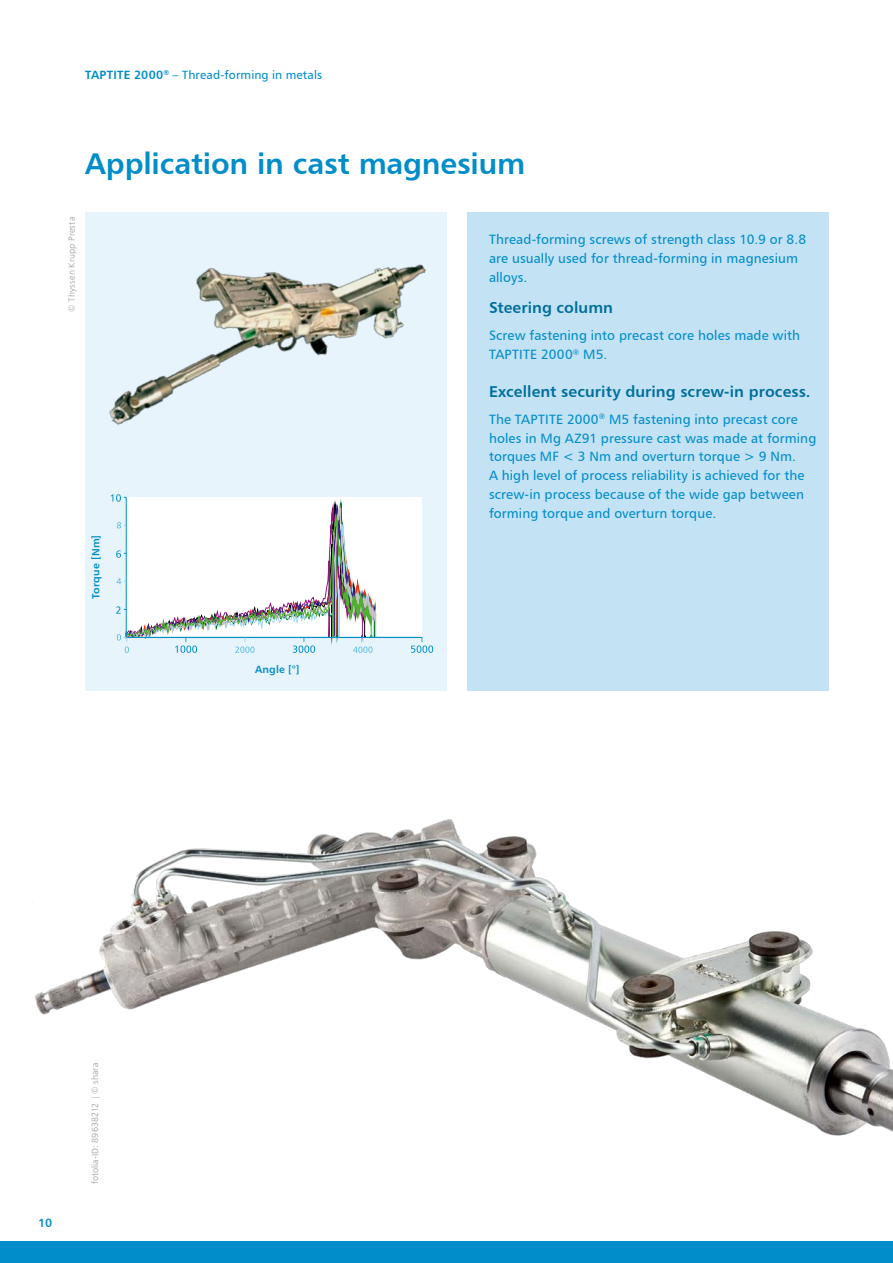
<style>
.page{position:relative;width:893px;height:1263px;background:#fff}
.page>*{position:absolute;margin:0;border:0;box-sizing:border-box;transform-origin:0 0}
.t1{font:30px "Humanist 777 BT Bold B";letter-spacing:-.005em;color:#008dca}
.t2{font:15.75px "Humanist 777 BT Bold B";letter-spacing:.005em;color:#006f9d}
.t3{font:13.5px/18.8px "Humanist 777 BT Roman B";letter-spacing:.005em;color:#008dca}
.t4{font:12px "Humanist 777 BT Roman B";letter-spacing:.015em;color:#008dca}
.t5{font:12px "Humanist 777 BT Bold B";color:#008dca}
.t6{font:10.5px "Humanist 777 BT Bold B";letter-spacing:.02em;color:#008dca}
.t7{font:9px "Humanist 777 BT Light B";letter-spacing:.01em;color:#9c9d9d}
.t8{font:9px "Humanist 777 BT Light B";letter-spacing:.03em;color:#9c9d9d}
.s1{font-family:"Humanist 777 BT Bold B"}
</style>
<div class="page">
<div style="left:0;top:1242px;width:893px;height:21px;background:#008dca"></div>
<div style="left:85px;top:213px;width:361px;height:478px;background:#e7f4fb"></div>
<div style="left:126px;top:497px;width:296px;height:140px;background:#fff"></div>
<div style="left:468px;top:213px;width:361px;height:478px;background:#c3e2f4"></div>
<img style="left:108px;top:264px;width:318px;height:162px">
<img style="left:35px;top:820px;width:858px;height:316px">
<svg style="left:372px;top:820px;width:4px;height:316px"></svg>
<svg style="left:126px;top:820px;width:246px;height:316px"></svg>
<hr style="left:127px;top:637px;width:295px;height:1px;background:#008dca">
<svg style="left:411px;top:637px;width:22px;height:16px"></svg>
<svg style="left:111px;top:494px;width:265px;height:159px"></svg>
<p class="t4" style="left:85px;top:67px;width:239px"><span class="s1">TAPTITE 2000</span><sup>®</sup> – Thread-forming in metals</p>
<h1 class="t1" style="left:85px;top:145px;width:442px">Application in cast magnesium</h1>
<p class="t8" style="left:66px;top:312px;width:96px;rotate:-90deg">© Thyssen Krupp Presta</p>
<p class="t6" style="left:89px;top:599px;width:65px;rotate:-90deg">Torque [Nm]</p>
<p class="t3" style="left:489px;top:230px;width:319px">Thread-forming screws of strength class 10.9 or 8.8 are usually used for thread-forming in magnesium alloys.</p>
<p class="t2" style="left:489px;top:298px;width:125px">Steering column</p>
<p class="t3" style="left:489px;top:326px;width:313px">Screw fastening into precast core holes made with<br>TAPTITE 2000<sup>®</sup> M5.</p>
<p class="t2" style="left:489px;top:381px;width:323px">Excellent security during screw-in process.</p>
<p class="t3" style="left:489px;top:410px;width:329px">The TAPTITE 2000<sup>®</sup> M5 fastening into precast core holes in Mg AZ91 pressure cast was made at forming torques MF &lt; 3 Nm and overturn torque &gt; 9 Nm.<br>A high level of process reliability is achieved for the screw-in process because of the wide gap between forming torque and overturn torque.</p>
<p class="t6" style="left:255px;top:663px;width:46px">Angle [°]</p>
<p class="t5" style="left:38px;top:1215px;width:15px">10</p>
<p class="t7" style="left:90px;top:1184px;width:123px;rotate:-90deg">fotolia-ID: 89638212 | © shara</p>
</div>
